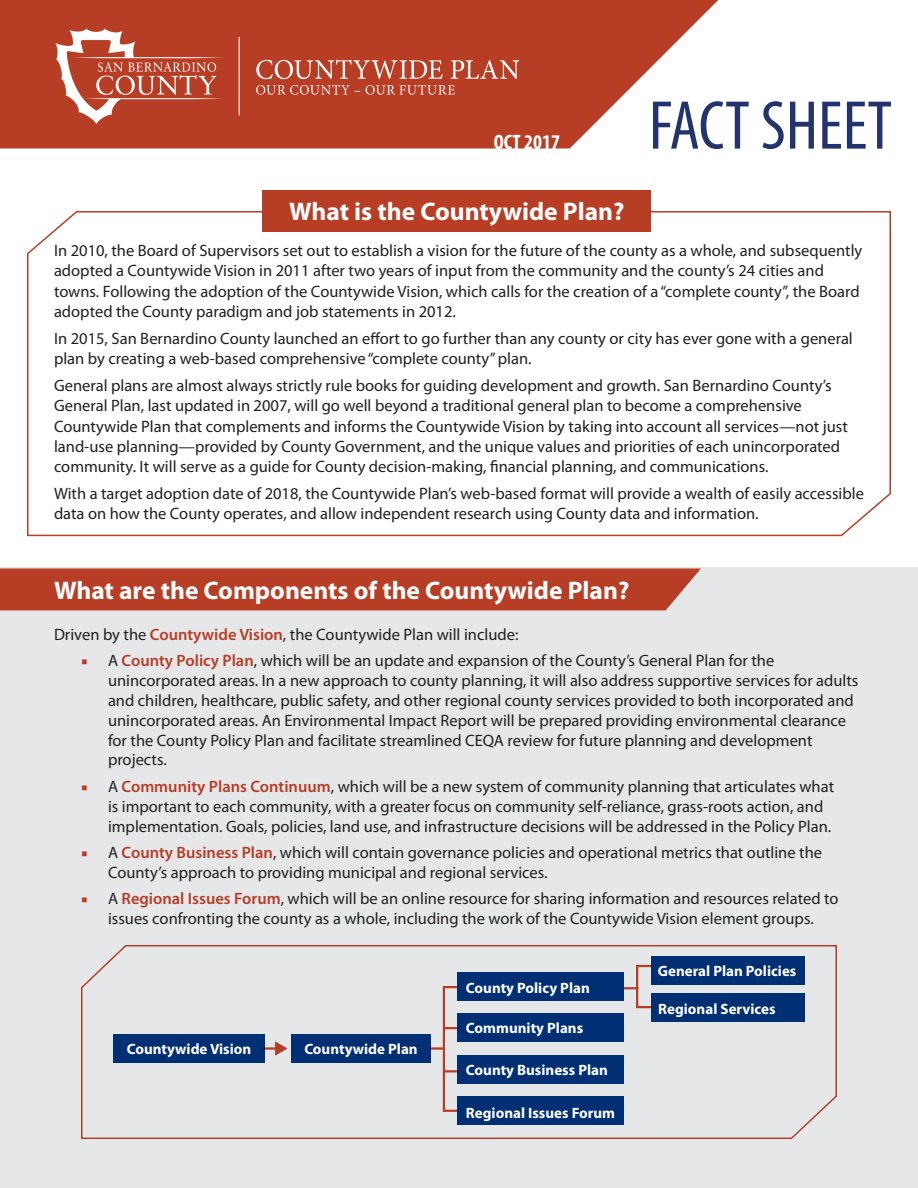
<style>
.page{position:relative;width:918px;height:1188px;background:#fff}
.page>*{position:absolute;margin:0;border:0;box-sizing:border-box;transform-origin:0 0}
.t1{font:700 25.5px "Myriad Pro";color:#fff}
.t2{font:700 condensed 21px "Myriad Pro";color:#fff}
.t3{font:16.5px/19.8px "Myriad Pro";color:#231f20}
.t4{font:700 15px "Myriad Pro";color:#fff}
.s1{font-weight:600;color:#b73d25}
.s2{font-family:"Minion Pro";color:#b73d25}
</style>
<div class="page">
<div style="left:0;top:567px;width:918px;height:621px;background:#e6e7e9"></div>
<svg style="left:0;top:0;width:718px;height:148px;background:#c05742"></svg>
<svg style="left:653px;top:101px;width:238px;height:48px"></svg>
<img style="left:54px;top:29px;width:466px;height:94px">
<svg style="left:81px;top:945px;width:756px;height:194px"></svg>
<hr style="left:260px;top:1047px;width:25px;height:3px;background:#b73d25">
<svg style="left:275px;top:1041px;width:13px;height:15px"></svg>
<hr style="left:412px;top:1047px;width:32px;height:3px;background:#b73d25">
<div style="left:443px;top:986px;width:23px;height:126px;border:2px solid #b73d25"></div>
<svg style="left:624px;top:987px;width:12px;height:2px"></svg>
<div style="left:114px;top:1034px;width:151px;height:29px;background:#002f73"></div>
<div style="left:292px;top:1034px;width:139px;height:29px;background:#002f73"></div>
<div style="left:457px;top:1096px;width:167px;height:29px;background:#002f73"></div>
<hr style="left:444px;top:1027px;width:32px;height:2px;background:#b73d25">
<hr style="left:443px;top:1070px;width:32px;height:2px;background:#b73d25">
<div style="left:457px;top:972px;width:167px;height:29px;background:#002f73"></div>
<div style="left:636px;top:965px;width:23px;height:43px;border:2px solid #b73d25"></div>
<div style="left:651px;top:993px;width:153px;height:29px;background:#002f73"></div>
<div style="left:651px;top:956px;width:153px;height:29px;background:#002f73"></div>
<div style="left:457px;top:1013px;width:167px;height:29px;background:#002f73"></div>
<div style="left:457px;top:1055px;width:167px;height:29px;background:#002f73"></div>
<div style="left:0;top:568px;width:701px;height:42px;background:#b73d25"></div>
<svg style="left:27px;top:211px;width:864px;height:326px"></svg>
<div style="left:262px;top:190px;width:389px;height:42px;background:#b73d25"></div>
<p class="t2" style="left:494px;top:128px;width:68px">OCT 2017</p>
<p class="t1" style="left:289px;top:195px;width:337px">What is the Countywide Plan?</p>
<p class="t3" style="left:54px;top:240px;width:810px;line-height:20.2px">In 2010, the Board of Supervisors set out to establish a vision for the future of the county as a whole, and subsequently adopted a Countywide Vision in 2011 after two years of input from the community and the county’s 24 cities and towns. Following the adoption of the Countywide Vision, which calls for the creation of a “complete county”, the Board adopted the County paradigm and job statements in 2012.</p>
<p class="t3" style="left:54px;top:328px;width:800px;line-height:20.2px">In 2015, San Bernardino County launched an effort to go further than any county or city has ever gone with a general plan by creating a web-based comprehensive “complete county” plan.</p>
<p class="t3" style="left:54px;top:375px;width:795px;line-height:20.2px">General plans are almost always strictly rule books for guiding development and growth. San Bernardino County’s General Plan, last updated in 2007, will go well beyond a traditional general plan to become a comprehensive Countywide Plan that complements and informs the Countywide Vision by taking into account all services—not just land-use planning—provided by County Government, and the unique values and priorities of each unincorporated community. It will serve as a guide for County decision-making, financial planning, and communications.</p>
<p class="t3" style="left:54px;top:483px;width:811px;line-height:20.2px">With a target adoption date of 2018, the Countywide Plan’s web-based format will provide a wealth of easily accessible data on how the County operates, and allow independent research using County data and information.</p>
<p class="t1" style="left:54px;top:574px;width:577px">What are the Components of the Countywide Plan?</p>
<p class="t3" style="left:54px;top:624px;width:466px">Driven by the <span class="s1">Countywide Vision</span>, the Countywide Plan will include:</p>
<p class="t3" style="left:108px;top:651px;width:752px;text-indent:-27px"><span class="s2">■</span> A <span class="s1">County Policy Plan</span>, which will be an update and expansion of the County’s General Plan for the unincorporated areas. In a new approach to county planning, it will also address supportive services for adults and children, healthcare, public safety, and other regional county services provided to both incorporated and unincorporated areas. An Environmental Impact Report will be prepared providing environmental clearance for the County Policy Plan and facilitate streamlined CEQA review for future planning and development projects.</p>
<p class="t3" style="left:108px;top:776px;width:728px;text-indent:-27px"><span class="s2">■</span> A <span class="s1">Community Plans Continuum</span>, which will be a new system of community planning that articulates what is important to each community, with a greater focus on community self-reliance, grass-roots action, and implementation. Goals, policies, land use, and infrastructure decisions will be addressed in the Policy Plan.</p>
<p class="t3" style="left:108px;top:842px;width:716px;text-indent:-27px"><span class="s2">■</span> A <span class="s1">County Business Plan</span>, which will contain governance policies and operational metrics that outline the<br>County’s approach to providing municipal and regional services.</p>
<p class="t3" style="left:81px;top:889px;width:759px;text-align:center"><span class="s2">■</span> A <span class="s1">Regional Issues Forum</span>, which will be an online resource for sharing information and resources related to issues confronting the county as a whole, including the work of the Countywide Vision element groups.</p>
<p class="t4" style="left:127px;top:1039px;width:126px">Countywide Vision</p>
<p class="t4" style="left:304px;top:1039px;width:115px">Countywide Plan</p>
<p class="t4" style="left:466px;top:978px;width:125px">County Policy Plan</p>
<p class="t4" style="left:466px;top:1019px;width:119px">Community Plans</p>
<p class="t4" style="left:466px;top:1060px;width:143px">County Business Plan</p>
<p class="t4" style="left:466px;top:1103px;width:151px">Regional Issues Forum</p>
<p class="t4" style="left:658px;top:961px;width:140px">General Plan Policies</p>
<p class="t4" style="left:658px;top:999px;width:119px">Regional Services</p>
</div>
